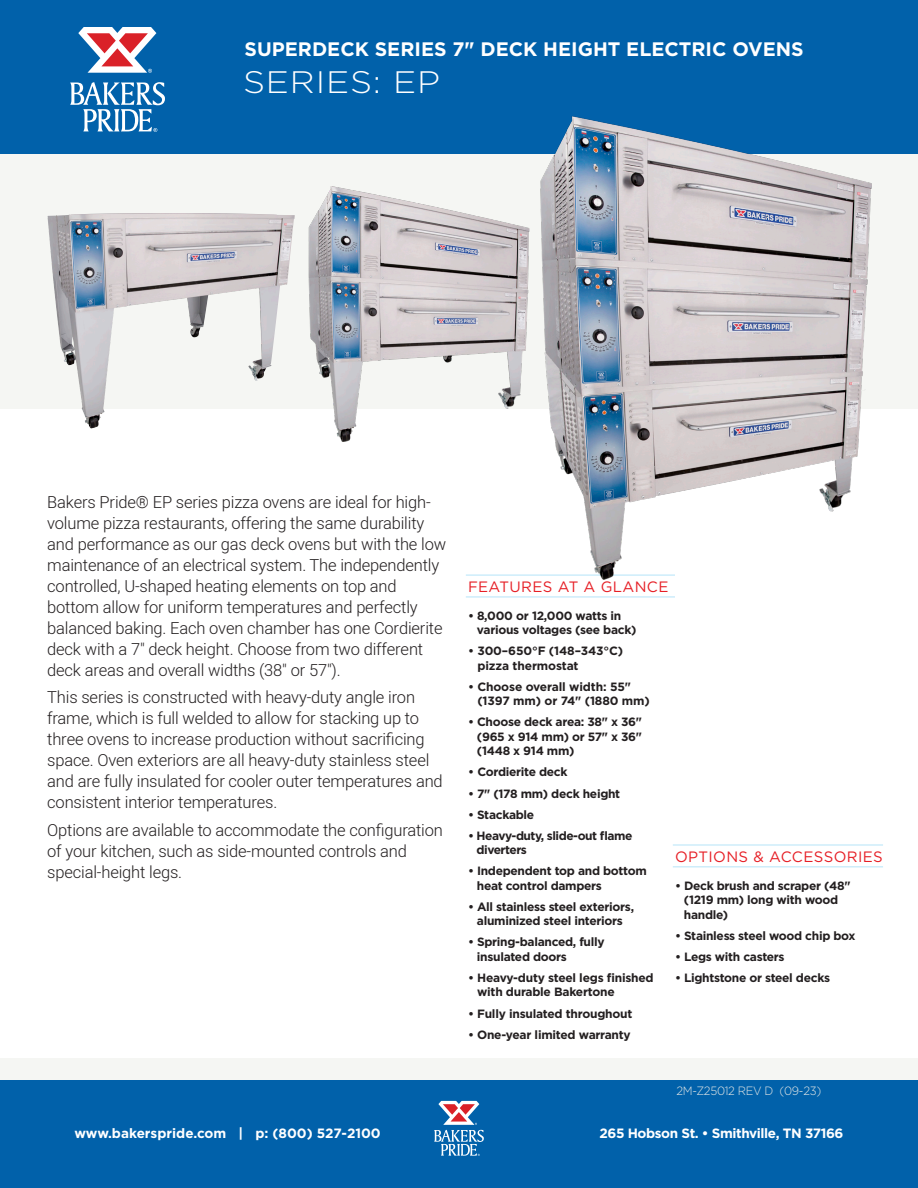
<style>
.page{position:relative;width:918px;height:1188px;background:#fff}
.page>*{position:absolute;margin:0;border:0;box-sizing:border-box;transform-origin:0 0}
.Model_Number{font:300 31.05px "Gotham";letter-spacing:.025em;color:#fff;scale:1.11 1}
.Product_Name{font:700 19.5px "Gotham";color:#fff}
.Body_copy{font:300 16.5px/21px "Heebo";letter-spacing:-.01em;color:#231f20}
.Sub_Head_With_Lines{font:15px "Gotham";letter-spacing:.025em;color:#e61e25}
.t1{font:700 13.5px "Gotham";color:#fff}
.t2{font:700 13.5px "Gotham";letter-spacing:-.025em;color:#fff}
.Feature_Copy_Bold{font:700 12px/14.4px "Gotham";letter-spacing:-.025em;color:#231f20}
.Specification_Copy{font:300 12px "Gotham";letter-spacing:-.025em;color:#e8e9e7;scale:.95 1}
</style>
<div class="page">
<div style="left:0;top:149px;width:918px;height:259px;background:#f5f6f3"></div>
<div style="left:0;top:0;width:918px;height:153px;background:#0161aa"></div>
<svg style="left:78px;top:27px;width:78px;height:46px"></svg>
<svg style="left:70px;top:82px;width:95px;height:49px"></svg>
<div style="left:0;top:1058px;width:918px;height:76px;background:#f5f6f3"></div>
<div style="left:0;top:1080px;width:918px;height:108px;background:#0161aa"></div>
<svg style="left:434px;top:1101px;width:50px;height:55px"></svg>
<hr style="left:466px;top:574px;width:209px;height:2px;background:#c6eafa">
<hr style="left:466px;top:596px;width:209px;height:2px;background:#c6eafa">
<hr style="left:673px;top:844px;width:210px;height:2px;background:#c6eafa">
<hr style="left:673px;top:866px;width:210px;height:1px;background:#c6eafa">
<img style="left:539px;top:117px;width:333px;height:463px">
<img style="left:47px;top:213px;width:214px;height:216px">
<img style="left:308px;top:187px;width:221px;height:255px">
<p class="Product_Name" style="left:245px;top:36px;width:561px">SUPERDECK SERIES 7" DECK HEIGHT ELECTRIC OVENS</p>
<p class="Model_Number" style="left:243px;top:62px;width:179px">SERIES: EP</p>
<p class="Body_copy" style="left:47px;top:491px;width:400px">Bakers Pride® EP series pizza ovens are ideal for high&shy;volume pizza restaurants, offering the same durability and performance as our gas deck ovens but with the low maintenance of an electrical system. The independently controlled, U-shaped heating elements on top and bottom allow for uniform temperatures and perfectly balanced baking. Each oven chamber has one Cordierite deck with a 7" deck height. Choose from two different deck areas and overall widths (38" or 57").</p>
<p class="Body_copy" style="left:47px;top:687px;width:397px">This series is constructed with heavy-duty angle iron frame, which is full welded to allow for stacking up to three ovens to increase production without sacrificing space. Oven exteriors are all heavy-duty stainless steel and are fully insulated for cooler outer temperatures and consistent interior temperatures.</p>
<p class="Body_copy" style="left:47px;top:819px;width:397px">Options are available to accommodate the configuration of your kitchen, such as side-mounted controls and special-height legs.</p>
<p class="Sub_Head_With_Lines" style="left:468px;top:577px;width:202px">FEATURES AT A GLANCE</p>
<p class="Feature_Copy_Bold" style="left:477px;top:608px;width:161px;text-indent:-9px">• 8,000 or 12,000 watts in various voltages (see back)</p>
<p class="Feature_Copy_Bold" style="left:477px;top:644px;width:147px;text-indent:-9px">• 300–650°F (148–343°C) pizza thermostat</p>
<p class="Feature_Copy_Bold" style="left:477px;top:679px;width:174px;text-indent:-9px">• Choose overall width: 55" (1397 mm) or 74" (1880 mm)</p>
<p class="Feature_Copy_Bold" style="left:477px;top:715px;width:167px;text-align:justify;text-indent:-9px">• Choose deck area: 38" x 36" (965 x 914 mm) or 57" x 36" (1448 x 914 mm)</p>
<p class="Feature_Copy_Bold" style="left:468px;top:765px;width:101px">• Cordierite deck</p>
<p class="Feature_Copy_Bold" style="left:468px;top:786px;width:154px">• 7" (178 mm) deck height</p>
<p class="Feature_Copy_Bold" style="left:468px;top:807px;width:68px">• Stackable</p>
<p class="Feature_Copy_Bold" style="left:477px;top:828px;width:157px;text-indent:-9px">• Heavy-duty, slide-out flame diverters</p>
<p class="Feature_Copy_Bold" style="left:477px;top:864px;width:171px;text-indent:-9px">• Independent top and bottom heat control dampers</p>
<p class="Feature_Copy_Bold" style="left:468px;top:899px;width:168px;text-align:center">• All stainless steel exteriors, aluminized steel interiors</p>
<p class="Feature_Copy_Bold" style="left:477px;top:935px;width:129px;text-indent:-9px">• Spring-balanced, fully insulated doors</p>
<p class="Feature_Copy_Bold" style="left:477px;top:971px;width:178px;text-indent:-9px">• Heavy-duty steel legs finished with durable Bakertone</p>
<p class="Feature_Copy_Bold" style="left:468px;top:1006px;width:166px">• Fully insulated throughout</p>
<p class="Feature_Copy_Bold" style="left:468px;top:1027px;width:164px">• One-year limited warranty</p>
<p class="Sub_Head_With_Lines" style="left:675px;top:847px;width:209px">OPTIONS &amp; ACCESSORIES</p>
<p class="Feature_Copy_Bold" style="left:684px;top:878px;width:168px;text-indent:-9px">• Deck brush and scraper (48" (1219 mm) long with wood handle)</p>
<p class="Feature_Copy_Bold" style="left:675px;top:928px;width:182px">• Stainless steel wood chip box</p>
<p class="Feature_Copy_Bold" style="left:675px;top:949px;width:111px">• Legs with casters</p>
<p class="Feature_Copy_Bold" style="left:675px;top:970px;width:157px">• Lightstone or steel decks</p>
<p class="Specification_Copy" style="left:676px;top:1083px;width:154px">2M-Z25012 REV D (09-23)</p>
<p class="t1" style="left:74px;top:1124px;width:308px">www.bakerspride.com | p: (800) 527-2100</p>
<p class="t2" style="left:600px;top:1124px;width:246px">265 Hobson St. • Smithville, TN 37166</p>
</div>
